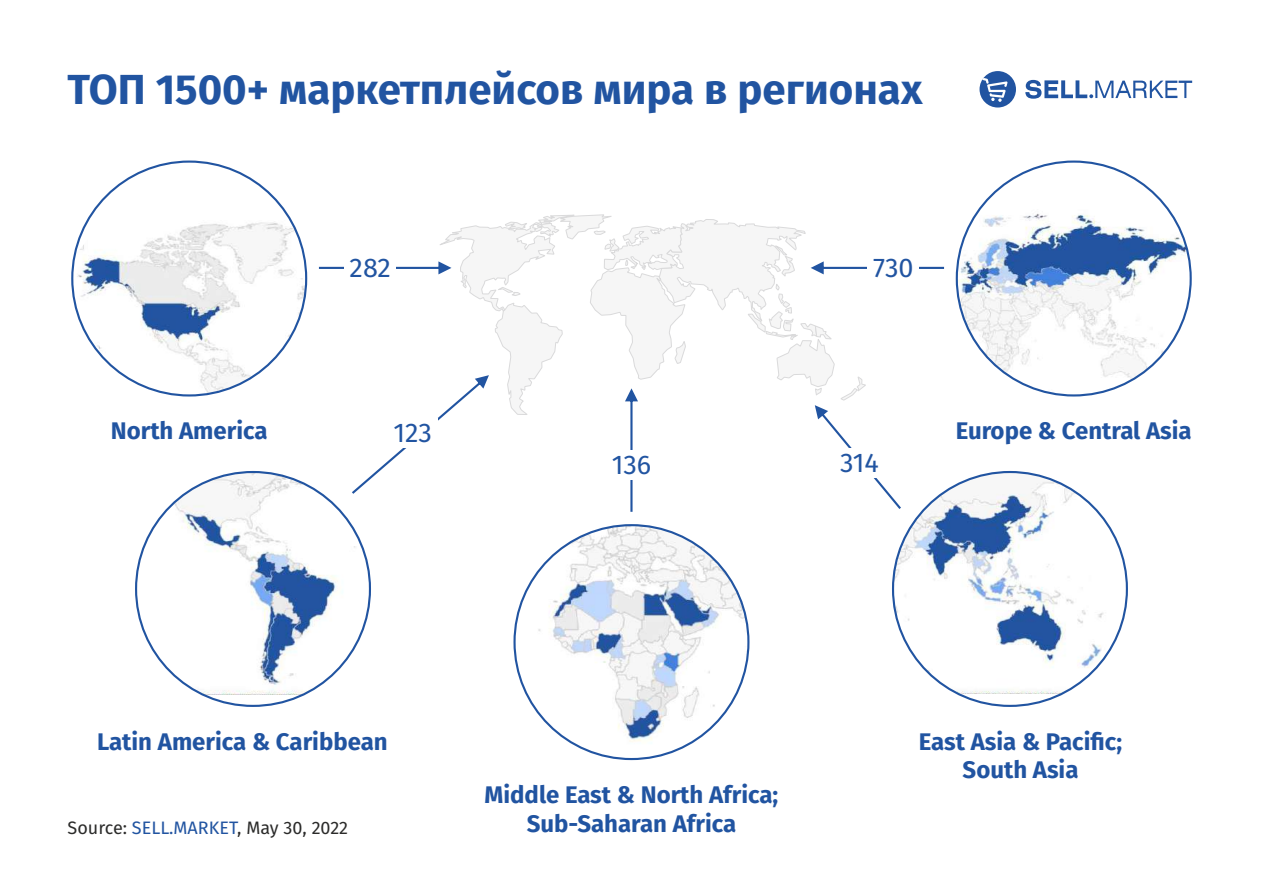
<style>
.page{position:relative;width:1263px;height:893px;background:#fff}
.page>*{position:absolute;margin:0;border:0;box-sizing:border-box;transform-origin:0 0}
.t1{font:700 42px "Fira Sans";color:#2154a1}
.t2{font:27px "Fira Sans";color:#2154a1}
.t3{font:700 24px/28.8px "Fira Sans";color:#2154a1;text-align:center}
.t4{font:18px "Fira Sans";color:#2b2b2a}
.s1{color:#2154a1}
</style>
<div class="page">
<svg style="left:319px;top:215px;width:625px;height:297px"></svg>
<img style="left:72px;top:204px;width:234px;height:191px">
<img style="left:957px;top:193px;width:234px;height:202px">
<img style="left:136px;top:472px;width:234px;height:229px">
<img style="left:893px;top:472px;width:234px;height:227px">
<img style="left:514px;top:525px;width:234px;height:234px;border-radius:50%">
<div style="left:979px;top:71px;width:37px;height:37px;background:#2154a1;border-radius:50%"></div>
<svg style="left:982px;top:78px;width:25px;height:24px"></svg>
<svg style="left:1025px;top:80px;width:167px;height:19px"></svg>
<h1 class="t1" style="left:68px;top:64px;width:856px">ТОП 1500+ маркетплейсов мира в регионах</h1>
<p class="t3" style="left:111px;top:417px;width:158px">North America</p>
<p class="t2" style="left:350px;top:252px;width:43px">282</p>
<p class="t2" style="left:394px;top:417px;width:40px">123</p>
<p class="t2" style="left:873px;top:252px;width:42px">730</p>
<p class="t2" style="left:612px;top:449px;width:41px">136</p>
<p class="t2" style="left:840px;top:447px;width:40px">314</p>
<p class="t3" style="left:956px;top:417px;width:237px">Europe &amp; Central Asia</p>
<p class="t3" style="left:97px;top:727px;width:292px">Latin America &amp; Caribbean</p>
<p class="t4" style="left:68px;top:817px;width:282px">Source: <span class="s1">SELL.MARKET</span>, May 30, 2022</p>
<p class="t3" style="left:485px;top:780px;width:295px">Middle East &amp; North Africa;<br>Sub-Saharan Africa</p>
<p class="t3" style="left:919px;top:727px;width:205px">East Asia &amp; Pacific;<br>South Asia</p>
</div>
